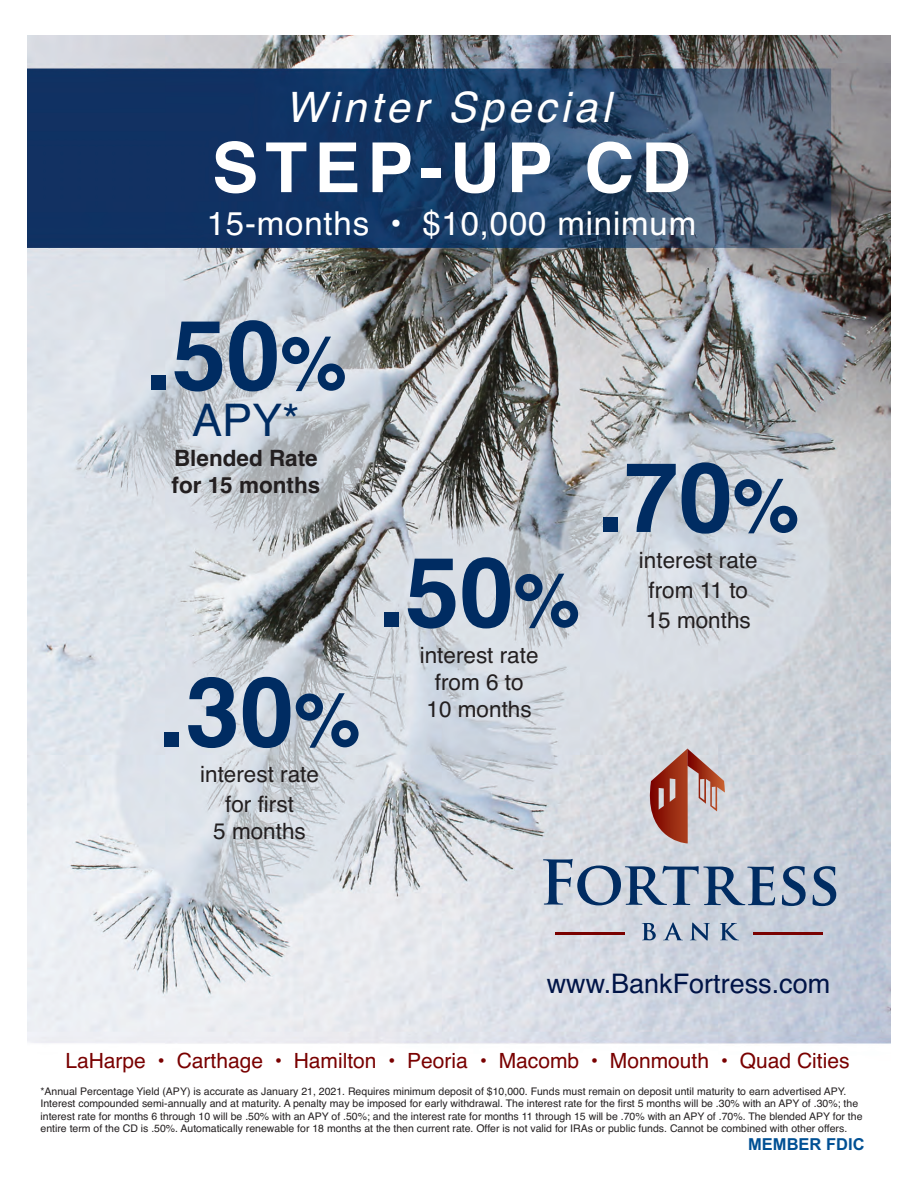
<style>
.page{position:relative;width:918px;height:1188px;background:#fff}
.page>*{position:absolute;margin:0;border:0;box-sizing:border-box;transform-origin:0 0}
.t1{font:700 97.5px "Helvetica";color:#002c62}
.t2{font:700 69px "Helvetica";letter-spacing:.1em;color:#fff}
.t3{font:45px "Helvetica";color:#002c62}
.t4{font:italic 42px "Helvetica";letter-spacing:.1em;color:#fff}
.t5{font:33px "Helvetica";letter-spacing:.025em;color:#fff}
.t6{font:27px "Helvetica";color:#001447}
.t7{font:22.5px/30px "Helvetica";color:#231f20;text-align:center}
.t8{font:700 22.5px/27px "Helvetica";color:#231f20}
.t9{font:21px "Helvetica";color:#790100}
.t10{font:700 16.5px "Arial";color:#015094}
.t11{font:10.5px/12.6px "Helvetica";color:#231f20}
.s1{font-size:75px}
</style>
<div class="page">
<img style="left:27px;top:36px;width:864px;height:1008px">
<svg style="left:543px;top:859px;width:232px;height:46px;background:#94a4ba"></svg>
<svg style="left:782px;top:866px;width:24px;height:40px"></svg>
<svg style="left:813px;top:866px;width:23px;height:40px"></svg>
<hr style="left:555px;top:933px;width:70px;height:2px;background:#790100">
<hr style="left:754px;top:933px;width:69px;height:2px;background:#790100">
<svg style="left:642px;top:923px;width:14px;height:17px"></svg>
<svg style="left:663px;top:922px;width:20px;height:18px"></svg>
<svg style="left:690px;top:923px;width:20px;height:18px"></svg>
<svg style="left:720px;top:923px;width:19px;height:17px"></svg>
<svg style="left:643px;top:749px;width:82px;height:94px;background:#bc928d"></svg>
<h3 class="t4" style="left:285px;top:82px;width:327px">Winter Special</h3>
<h2 class="t2" style="left:212px;top:128px;width:480px">STEP-UP CD</h2>
<h3 class="t5" style="left:207px;top:211px;width:491px">15-months • $10,000 minimum</h3>
<h1 class="t1" style="left:145px;top:299px;width:204px">.50<span class="s1">%</span></h1>
<h3 class="t3" style="left:192px;top:404px;width:109px">APY*</h3>
<h3 class="t8" style="left:172px;top:445px;width:150px">Blended Rate for 15 months</h3>
<h1 class="t1" style="left:158px;top:656px;width:204px">.30<span class="s1">%</span></h1>
<h3 class="t7" style="left:200px;top:762px;width:120px">interest rate for first</h3>
<h3 class="t7" style="left:213px;top:819px;width:94px">5 months</h3>
<h1 class="t1" style="left:378px;top:536px;width:204px">.50<span class="s1">%</span></h1>
<h3 class="t7" style="left:420px;top:644px;width:120px;line-height:27px">interest rate from 6 to<br>10 months</h3>
<h1 class="t1" style="left:597px;top:441px;width:204px">.70<span class="s1">%</span></h1>
<h3 class="t7" style="left:639px;top:547px;width:120px">interest rate from 11 to<br>15 months</h3>
<h3 class="t6" style="left:547px;top:974px;width:285px">www.BankFortress.com</h3>
<h3 class="t9" style="left:65px;top:1053px;width:786px">LaHarpe • Carthage • Hamilton • Peoria • Macomb • Monmouth • Quad Cities</h3>
<p class="t11" style="left:40px;top:1086px;width:824px">*Annual Percentage Yield (APY) is accurate as January 21, 2021. Requires minimum deposit of $10,000. Funds must remain on deposit until maturity to earn advertised APY.<br>Interest compounded semi-annually and at maturity. A penalty may be imposed for early withdrawal. The interest rate for the first 5 months will be .30% with an APY of .30%; the interest rate for months 6 through 10 will be .50% with an APY of .50%; and the interest rate for months 11 through 15 will be .70% with an APY of .70%. The blended APY for the entire term of the CD is .50%. Automatically renewable for 18 months at the then current rate. Offer is not valid for IRAs or public funds. Cannot be combined with other offers.</p>
<h3 class="t10" style="left:748px;top:1134px;width:118px">MEMBER FDIC</h3>
</div>
